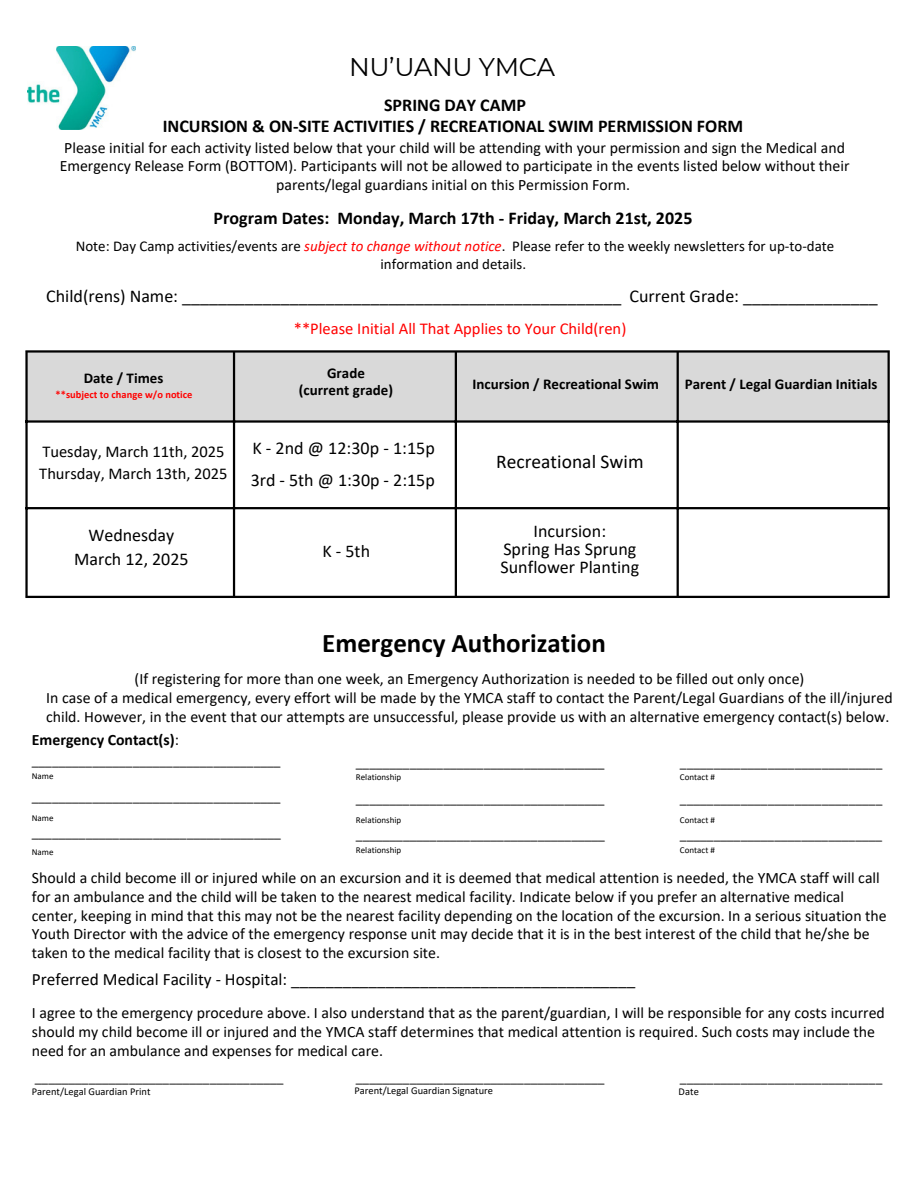
<style>
.page{position:relative;width:918px;height:1188px;background:#fff}
.page>*{position:absolute;margin:0;border:0;box-sizing:border-box;transform-origin:0 0}
.t1{font:700 27px "Calibri";color:#000}
.t2{font:25.5px "Montserrat";letter-spacing:-.015em;color:#000}
.t3{font:19.5px "Calibri";color:#000}
.t4{font:18px/18px "Calibri";color:#000;text-align:center}
.t5{font:700 18px/21.8px "Calibri";color:#000;text-align:center}
.t6{font:17.25px "Calibri";color:#000}
.t7{font:16.5px "Calibri";color:#f00}
.t8{font:16.5px/22.5px "Calibri";color:#000}
.t9{font:15.9px/19.2px "Calibri";color:#000;text-align:center}
.t10{font:700 15.9px "Calibri";color:#000}
.t11{font:15px/18.3px "Calibri";color:#000;text-align:center}
.t12{font:700 15px/16.8px "Calibri";color:#000;text-align:center}
.t13{font:13.5px "Calibri";color:#000}
.t14{font:10.5px "Calibri";color:#000}
.t15{font:700 10.5px "Calibri";letter-spacing:.005em;color:#f00}
.t16{font:9px "Calibri";color:#000}
.s1{font-style:italic;color:#f00}
.s2{font-weight:400}
</style>
<div class="page">
<div style="left:28px;top:353px;width:860px;height:67px;background:#d9d9d9"></div>
<hr style="left:25px;top:353px;width:3px;height:243px;background:#000">
<hr style="left:233px;top:353px;width:2px;height:243px;background:#000">
<hr style="left:455px;top:353px;width:2px;height:243px;background:#000">
<hr style="left:677px;top:353px;width:2px;height:243px;background:#000">
<hr style="left:888px;top:353px;width:2px;height:243px;background:#000">
<hr style="left:25px;top:350px;width:865px;height:3px;background:#000">
<hr style="left:25px;top:420px;width:865px;height:3px;background:#000">
<hr style="left:25px;top:507px;width:865px;height:2px;background:#000">
<hr style="left:25px;top:596px;width:865px;height:2px;background:#000">
<img style="left:28px;top:47px;width:108px;height:82px">
<p class="t2" style="left:349px;top:52px;width:208px">NU’UANU YMCA</p>
<h1 class="t5" style="left:163px;top:95px;width:582px">SPRING DAY CAMP<br>INCURSION &amp; ON-SITE ACTIVITIES / RECREATIONAL SWIM PERMISSION FORM</h1>
<h1 class="t9" style="left:60px;top:139px;width:791px;line-height:18.8px">Please initial for each activity listed below that your child will be attending with your permission and sign the Medical and<br>Emergency Release Form (BOTTOM). Participants will not be allowed to participate in the events listed below without their parents/legal guardians initial on this Permission Form.</h1>
<h6 class="t5" style="left:214px;top:209px;width:480px">Program Dates: Monday, March 17th - Friday, March 21st, 2025</h6>
<h3 class="t11" style="left:76px;top:238px;width:760px">Note: Day Camp activities/events are <span class="s1">subject to change without notice</span>. Please refer to the weekly newsletters for up-to-date information and details.</h3>
<h6 class="t4" style="left:46px;top:289px;width:833px">Child(rens) Name: _________________________________________________ Current Grade: _______________</h6>
<h4 class="t7" style="left:294px;top:322px;width:334px">**Please Initial All That Applies to Your Child(ren)</h4>
<h4 class="t12" style="left:84px;top:370px;width:81px">Date / Times</h4>
<h4 class="t15" style="left:56px;top:390px;width:138px">**subject to change w/o notice</h4>
<h4 class="t12" style="left:299px;top:366px;width:96px">Grade<br>(current grade)</h4>
<h2 class="t12" style="left:473px;top:377px;width:188px">Incursion / Recreational Swim</h2>
<h6 class="t4" style="left:252px;top:440px;width:184px">K - 2nd @ 12:30p - 1:15p</h6>
<p class="t4" style="left:251px;top:473px;width:186px">3rd - 5th @ 1:30p - 2:15p</p>
<p class="t8" style="left:39px;top:441px;width:190px">Tuesday, March 11th, 2025<br>Thursday, March 13th, 2025</p>
<p class="t3" style="left:496px;top:453px;width:149px">Recreational Swim</p>
<p class="t4" style="left:74px;top:524px;width:116px;line-height:24.8px">Wednesday<br>March 12, 2025</p>
<p class="t4" style="left:501px;top:523px;width:140px">Incursion:<br>Spring Has Sprung<br>Sunflower Planting</p>
<p class="t4" style="left:322px;top:544px;width:49px">K - 5th</p>
<p class="t1" style="left:322px;top:632px;width:285px">Emergency Authorization</p>
<p class="t12" style="left:685px;top:377px;width:194px">Parent / Legal Guardian Initials</p>
<h6 class="t9" style="left:46px;top:670px;width:848px">(If registering for more than one week, an Emergency Authorization is needed to be filled out only once)<br>In case of a medical emergency, every effort will be made by the YMCA staff to contact the Parent/Legal Guardians of the ill/injured child. However, in the event that our attempts are unsuccessful, please provide us with an alternative emergency contact(s) below.</h6>
<p class="t10" style="left:32px;top:733px;width:149px">Emergency Contact(s)<span class="s2">:</span></p>
<p class="t13" style="left:32px;top:755px;width:250px">_____________________________________</p>
<h5 class="t16" style="left:32px;top:772px;width:23px">Name</h5>
<h5 class="t13" style="left:32px;top:791px;width:250px">_____________________________________</h5>
<h5 class="t16" style="left:32px;top:815px;width:23px">Name</h5>
<h6 class="t13" style="left:32px;top:827px;width:251px">_____________________________________</h6>
<p class="t13" style="left:356px;top:756px;width:250px">_____________________________________</p>
<p class="t16" style="left:356px;top:773px;width:47px">Relationship</p>
<p class="t13" style="left:356px;top:792px;width:250px">_____________________________________</p>
<p class="t16" style="left:356px;top:816px;width:47px">Relationship</p>
<p class="t13" style="left:356px;top:828px;width:251px">_____________________________________</p>
<p class="t16" style="left:356px;top:846px;width:47px">Relationship</p>
<p class="t13" style="left:680px;top:756px;width:204px">______________________________</p>
<p class="t16" style="left:680px;top:773px;width:36px">Contact #</p>
<p class="t13" style="left:680px;top:792px;width:204px">______________________________</p>
<p class="t16" style="left:680px;top:816px;width:36px">Contact #</p>
<p class="t13" style="left:680px;top:828px;width:204px">______________________________</p>
<p class="t16" style="left:680px;top:846px;width:36px">Contact #</p>
<h6 class="t16" style="left:32px;top:848px;width:23px">Name</h6>
<h4 class="t9" style="left:32px;top:869px;width:856px;text-align:left">Should a child become ill or injured while on an excursion and it is deemed that medical attention is needed, the YMCA staff will call for an ambulance and the child will be taken to the nearest medical facility. Indicate below if you prefer an alternative medical center, keeping in mind that this may not be the nearest facility depending on the location of the excursion. In a serious situation the Youth Director with the advice of the emergency response unit may decide that it is in the best interest of the child that he/she be taken to the medical facility that is closest to the excursion site.</h4>
<h4 class="t6" style="left:32px;top:972px;width:605px">Preferred Medical Facility - Hospital: ________________________________________</h4>
<h4 class="t9" style="left:32px;top:1004px;width:855px;text-align:left">I agree to the emergency procedure above. I also understand that as the parent/guardian, I will be responsible for any costs incurred should my child become ill or injured and the YMCA staff determines that medical attention is required. Such costs may include the need for an ambulance and expenses for medical care.</h4>
<p class="t13" style="left:35px;top:1072px;width:250px">_____________________________________</p>
<p class="t14" style="left:32px;top:1088px;width:120px">Parent/Legal Guardian Print</p>
<p class="t13" style="left:356px;top:1072px;width:250px">_____________________________________</p>
<p class="t13" style="left:680px;top:1072px;width:204px">______________________________</p>
<h6 class="t14" style="left:354px;top:1086px;width:140px">Parent/Legal Guardian Signature</h6>
<p class="t14" style="left:679px;top:1087px;width:22px">Date</p>
</div>
